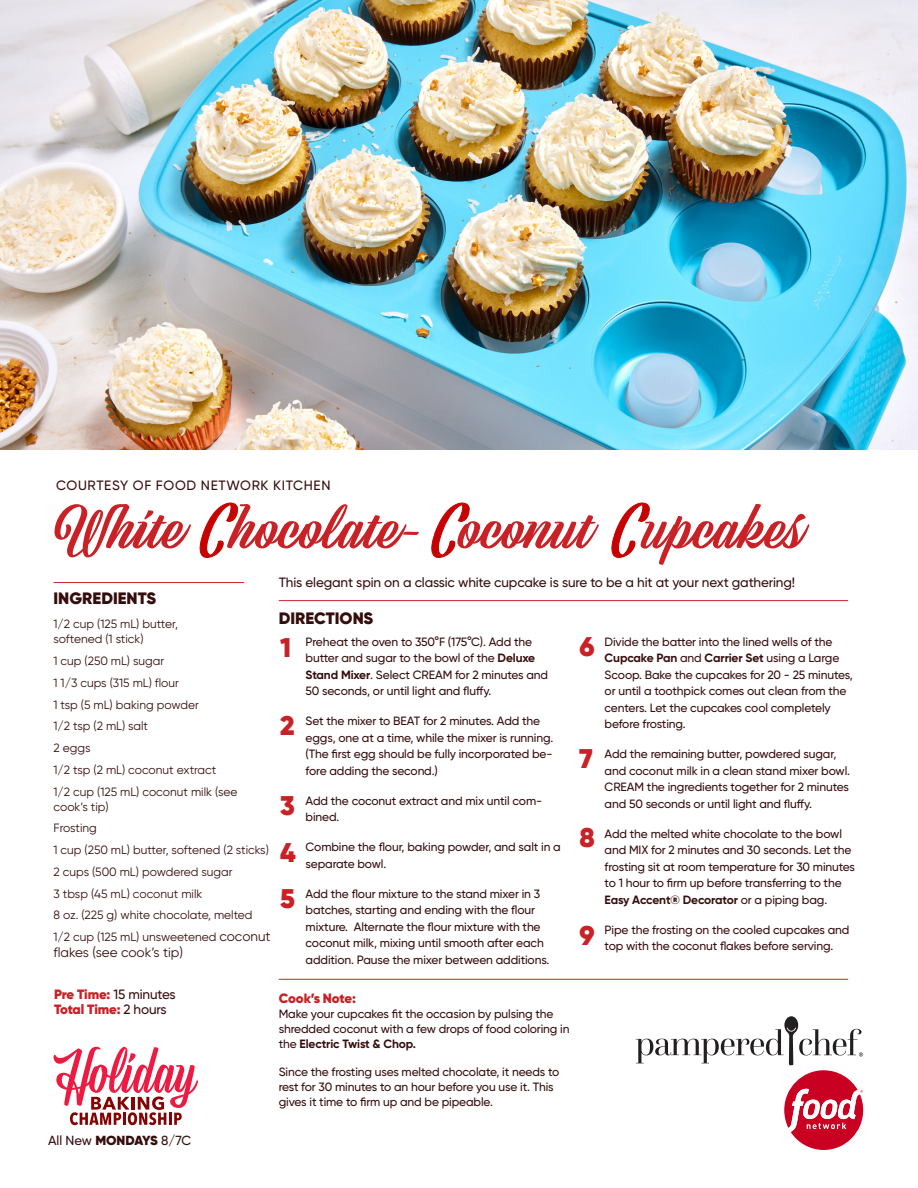
<style>
.page{position:relative;width:918px;height:1188px;background:#fff}
.page>*{position:absolute;margin:0;border:0;box-sizing:border-box;transform-origin:0 0}
.t1{font:52.5px "Viktor Script";letter-spacing:.02em;color:#c92126;scale:1.18 1}
.directions{font:900 27px "Gilroy";color:#c92126}
.t2{font:900 16.5px "Gilroy";color:#360d0d}
.directions-2{font:500 13.5px "Gilroy";letter-spacing:-.01em;color:#360d0d}
.directions-3{font:900 13.5px/15px "Gilroy";letter-spacing:-.01em;color:#c92126}
.directions-4{font:500 13.5px "Gilroy";letter-spacing:.05em;color:#360d0d}
.ingredients{font:13.5px "Gilroy";color:#360d0d}
.t3{font:500 13.2px "Gilroy";color:#360d0d}
.directions-5{font:500 12px/16.5px "Gilroy";letter-spacing:-.01em;color:#360d0d}
.ingredients-2{font:12px/15px "Gilroy";color:#360d0d}
.s1{font-size:13.5px}
.s2{font-weight:700}
.s3{font-weight:500;color:#360d0d}
.s4{font-weight:900}
</style>
<div class="page">
<svg style="left:53px;top:1047px;width:145px;height:78px"></svg>
<hr style="left:279px;top:600px;width:569px;height:1px;background:#c92126">
<hr style="left:54px;top:582px;width:190px;height:1px;background:#c92126">
<img style="left:0;top:0;width:918px;height:449px">
<hr style="left:279px;top:979px;width:569px;height:1px;background:#c92126">
<svg style="left:200px;top:503px;width:38px;height:55px"></svg>
<svg style="left:432px;top:503px;width:38px;height:55px"></svg>
<svg style="left:612px;top:503px;width:38px;height:55px"></svg>
<svg style="left:636px;top:1016px;width:227px;height:134px"></svg>
<p class="directions-4" style="left:56px;top:477px;width:276px">COURTESY OF FOOD NETWORK KITCHEN</p>
<p class="t1" style="left:55px;top:499px;width:635px">White hocolate- oconut upcakes</p>
<p class="t2" style="left:54px;top:588px;width:104px">INGREDIENTS</p>
<p class="ingredients-2" style="left:54px;top:616px;width:126px">1/2 cup (125 mL) butter, softened (1 stick)</p>
<p class="ingredients-2" style="left:54px;top:653px;width:112px">1 cup (250 mL) sugar</p>
<p class="ingredients-2" style="left:54px;top:675px;width:127px">1 1/3 cups (315 mL) flour</p>
<p class="ingredients-2" style="left:54px;top:697px;width:147px">1 tsp (5 mL) baking powder</p>
<p class="ingredients-2" style="left:54px;top:718px;width:96px">1/2 tsp (2 mL) salt</p>
<p class="ingredients-2" style="left:54px;top:740px;width:39px">2 eggs</p>
<p class="ingredients-2" style="left:54px;top:762px;width:164px">1/2 tsp (2 mL) coconut extract</p>
<p class="ingredients-2" style="left:54px;top:784px;width:186px">1/2 cup (125 mL) coconut milk (see cook’s tip)</p>
<p class="ingredients-2" style="left:54px;top:820px;width:45px">Frosting</p>
<p class="ingredients-2" style="left:54px;top:842px;width:217px">1 cup (250 mL) butter, softened (2 sticks)</p>
<p class="ingredients-2" style="left:54px;top:864px;width:180px">2 cups (500 mL) powdered sugar</p>
<p class="ingredients-2" style="left:54px;top:886px;width:150px">3 tbsp (45 mL) coconut milk</p>
<p class="ingredients-2" style="left:54px;top:907px;width:200px">8 oz. (225 g) white chocolate, melted</p>
<p class="ingredients-2" style="left:54px;top:929px;width:219px">1/2 cup (125 mL) unsweetened <span class="s1">coconut</span></p>
<p class="ingredients" style="left:54px;top:944px;width:131px">flakes (see cook’s tip)</p>
<p class="directions-2" style="left:279px;top:574px;width:518px">This elegant spin on a classic white cupcake is sure to be a hit at your next gathering!</p>
<p class="t2" style="left:279px;top:608px;width:96px">DIRECTIONS</p>
<p class="directions" style="left:280px;top:630px;width:13px">1</p>
<p class="directions" style="left:280px;top:708px;width:16px">2</p>
<p class="directions" style="left:280px;top:789px;width:16px">3</p>
<p class="directions" style="left:280px;top:836px;width:17px">4</p>
<p class="directions" style="left:280px;top:881px;width:16px">5</p>
<p class="directions-5" style="left:306px;top:633px;width:244px">Preheat the oven to 350°F (175°C). Add the butter and sugar to the bowl of the <span class="s2">Deluxe Stand Mixer</span>. Select CREAM for 2 minutes and 50 seconds, or until light and fluffy.</p>
<p class="directions-5" style="left:306px;top:713px;width:249px">Set the mixer to BEAT for 2 minutes. Add the eggs, one at a time, while the mixer is running. (The first egg should be fully incorporated be&shy;fore adding the second.)</p>
<p class="directions-5" style="left:306px;top:792px;width:238px">Add the coconut extract and mix until com&shy;bined.</p>
<p class="directions-5" style="left:306px;top:839px;width:257px">Combine the flour, baking powder, and salt in a separate bowl.</p>
<p class="directions-5" style="left:306px;top:885px;width:245px">Add the flour mixture to the stand mixer in 3 batches, starting and ending with the flour mixture. Alternate the flour mixture with the coconut milk, mixing until smooth after each addition. Pause the mixer between additions.</p>
<p class="directions" style="left:580px;top:630px;width:17px">6</p>
<p class="directions" style="left:580px;top:741px;width:15px">7</p>
<p class="directions" style="left:580px;top:820px;width:17px">8</p>
<p class="directions" style="left:580px;top:919px;width:17px">9</p>
<p class="directions-5" style="left:605px;top:633px;width:250px">Divide the batter into the lined wells of the <span class="s2">Cupcake Pan</span> and <span class="s2">Carrier Set</span> using a Large Scoop. Bake the cupcakes for 20 - 25 minutes, or until a toothpick comes out clean from the centers. Let the cupcakes cool completely before frosting.</p>
<p class="directions-5" style="left:605px;top:746px;width:247px">Add the remaining butter, powdered sugar, and coconut milk in a clean stand mixer bowl.<br>CREAM the ingredients together for 2 minutes and 50 seconds or until light and fluffy.</p>
<p class="directions-5" style="left:605px;top:825px;width:252px">Add the melted white chocolate to the bowl and MIX for 2 minutes and 30 seconds. Let the frosting sit at room temperature for 30 minutes to 1 hour to firm up before transferring to the <span class="s2">Easy Accent® Decorator</span> or a piping bag.</p>
<p class="directions-5" style="left:605px;top:921px;width:246px">Pipe the frosting on the cooled cupcakes and top with the coconut flakes before serving.</p>
<p class="directions-3" style="left:54px;top:986px;width:123px">Pre Time: <span class="s3">15 minutes<br></span>Total Time: <span class="s3">2 hours</span></p>
<p class="directions-3" style="left:279px;top:990px;width:79px">Cook’s Note:</p>
<p class="directions-5" style="left:279px;top:1006px;width:292px;line-height:15px">Make your cupcakes fit the occasion by pulsing the shredded coconut with a few drops of food coloring in the <span class="s2">Electric Twist &amp; Chop.</span></p>
<p class="directions-5" style="left:279px;top:1064px;width:282px;line-height:15px">Since the frosting uses melted chocolate, it needs to rest for 30 minutes to an hour before you use it. This gives it time to firm up and be pipeable.</p>
<p class="t3" style="left:48px;top:1132px;width:145px">All New <span class="s4">MONDAYS</span> 8/7C</p>
</div>
